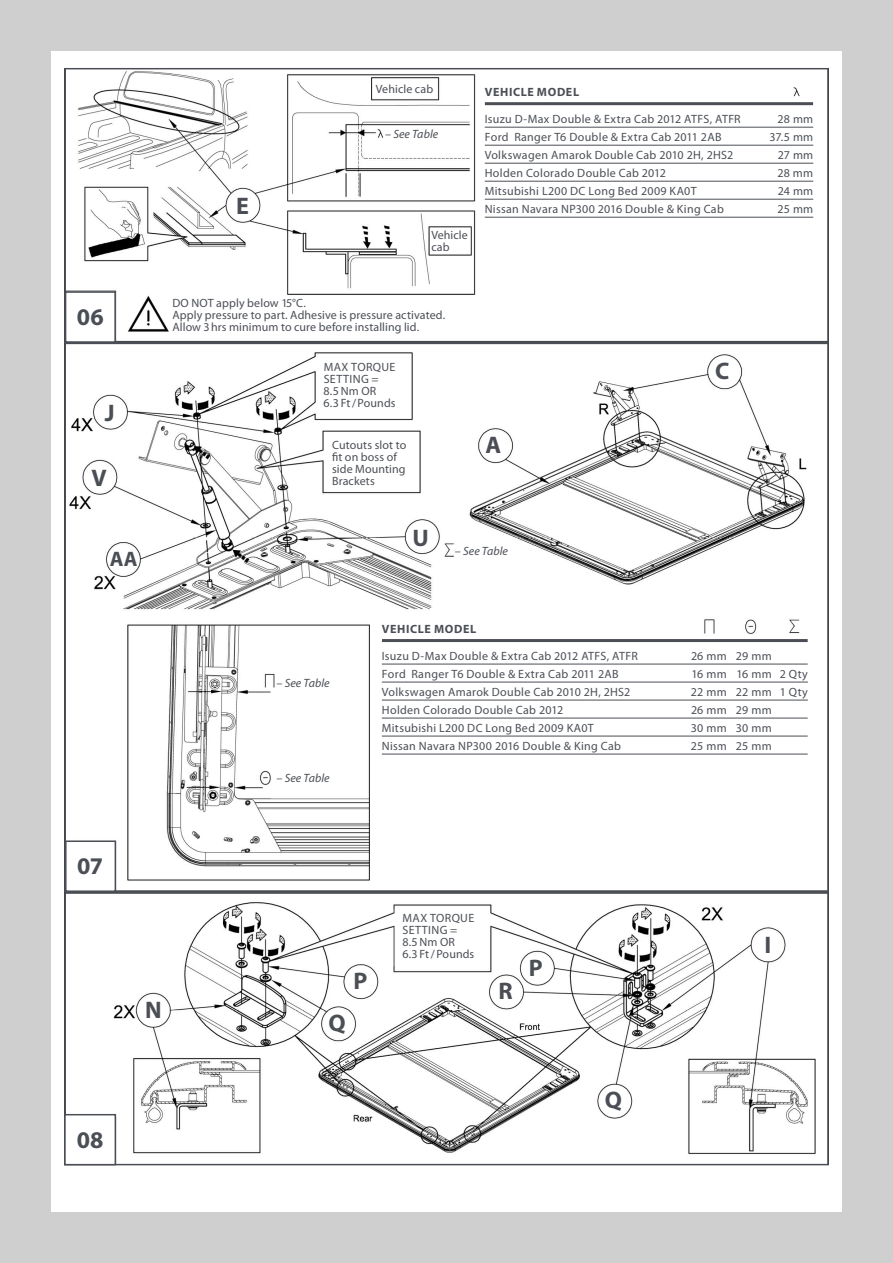
<style>
.page{position:relative;width:893px;height:1263px;background:#cecfce}
.page>*{position:absolute;margin:0;border:0;box-sizing:border-box;transform-origin:0 0}
.t1{font:700 24px "Myriad Pro";color:#4b4f55}
.t2{font:700 21px "Myriad Pro";color:#4b4f55}
.t3{font:12px/12px "Myriad Pro";letter-spacing:.02em;color:#4b4f55}
.t4{font:italic 12px "Myriad Pro";letter-spacing:.005em;color:#4b4f55}
.t5{font:700 12px "Myriad Pro";letter-spacing:.055em;color:#4b4f55}
</style>
<div class="page">
<div style="left:51px;top:51px;width:791px;height:1161px;background:#fff"></div>
<img style="left:67px;top:71px;width:759px;height:1091px">
<hr style="left:65px;top:341px;width:763px;height:3px;background:#4b4f55">
<hr style="left:65px;top:890px;width:763px;height:3px;background:#4b4f55">
<hr style="left:485px;top:102px;width:328px;height:3px;background:#4b4f55">
<hr style="left:485px;top:127px;width:328px;height:1px;background:#4b4f55">
<hr style="left:485px;top:145px;width:328px;height:1px;background:#4b4f55">
<hr style="left:485px;top:163px;width:328px;height:1px;background:#4b4f55">
<hr style="left:485px;top:181px;width:328px;height:1px;background:#4b4f55">
<hr style="left:485px;top:199px;width:328px;height:1px;background:#4b4f55">
<hr style="left:485px;top:217px;width:328px;height:1px;background:#4b4f55">
<hr style="left:382px;top:639px;width:426px;height:3px;background:#4b4f55">
<hr style="left:382px;top:664px;width:426px;height:1px;background:#4b4f55">
<hr style="left:382px;top:682px;width:426px;height:1px;background:#4b4f55">
<hr style="left:382px;top:700px;width:426px;height:1px;background:#4b4f55">
<hr style="left:382px;top:718px;width:426px;height:1px;background:#4b4f55">
<hr style="left:382px;top:736px;width:426px;height:1px;background:#4b4f55">
<hr style="left:382px;top:754px;width:426px;height:1px;background:#4b4f55">
<img style="left:794px;top:84px;width:12px;height:15px">
<img style="left:702px;top:615px;width:14px;height:21px">
<img style="left:741px;top:616px;width:21px;height:18px">
<img style="left:786px;top:618px;width:13px;height:16px">
<div style="left:65px;top:291px;width:51px;height:52px;background:#fff;border:2px solid #4b4f55"></div>
<div style="left:65px;top:840px;width:51px;height:52px;background:#fff;border:2px solid #4b4f55"></div>
<div style="left:64px;top:1114px;width:52px;height:51px;background:#fff;border:2px solid #4b4f55"></div>
<h1 class="t1" style="left:77px;top:301px;width:28px">06</h1>
<h1 class="t1" style="left:105px;top:397px;width:11px">J</h1>
<h1 class="t1" style="left:91px;top:462px;width:16px">V</h1>
<h2 class="t2" style="left:110px;top:545px;width:29px">AA</h2>
<h1 class="t1" style="left:236px;top:190px;width:12px">E</h1>
<p class="t3" style="left:376px;top:83px;width:59px">Vehicle cab</p>
<p class="t4" style="left:385px;top:126px;width:55px">– See Table</p>
<p class="t3" style="left:431px;top:229px;width:38px">Vehicle cab</p>
<p class="t5" style="left:485px;top:84px;width:96px">VEHICLE MODEL</p>
<p class="t3" style="left:485px;top:112px;width:257px">Isuzu D-Max Double &amp; Extra Cab 2012 ATFS, ATFR</p>
<p class="t3" style="left:777px;top:112px;width:37px">28 mm</p>
<p class="t3" style="left:485px;top:130px;width:238px">Ford Ranger T6 Double &amp; Extra Cab 2011 2AB</p>
<p class="t3" style="left:769px;top:130px;width:45px">37.5 mm</p>
<p class="t3" style="left:485px;top:148px;width:250px">Volkswagen Amarok Double Cab 2010 2H, 2HS2</p>
<p class="t3" style="left:778px;top:148px;width:37px">27 mm</p>
<p class="t3" style="left:485px;top:166px;width:183px">Holden Colorado Double Cab 2012</p>
<p class="t3" style="left:777px;top:166px;width:37px">28 mm</p>
<p class="t3" style="left:485px;top:184px;width:213px">Mitsubishi L200 DC Long Bed 2009 KA0T</p>
<p class="t3" style="left:778px;top:184px;width:37px">24 mm</p>
<p class="t3" style="left:485px;top:202px;width:241px">Nissan Navara NP300 2016 Double &amp; King Cab</p>
<p class="t3" style="left:777px;top:202px;width:37px">25 mm</p>
<p class="t3" style="left:172px;top:297px;width:274px;text-indent:44px">apply below 15°C.<br>Apply pressure to part. Adhesive is pressure activated.<br>Allow 3hrs minimum to cure before installing lid.</p>
<p class="t3" style="left:324px;top:361px;width:74px">MAX torque setting =<br>8.5 Nm OR<br>6.3 Ft /Pounds</p>
<p class="t3" style="left:332px;top:439px;width:76px">Cutouts slot to fit on boss of side Mounting<br>Brackets</p>
<p class="t3" style="left:172px;top:297px;width:28px">DO NOT</p>
<h1 class="t1" style="left:486px;top:429px;width:17px">A</h1>
<h1 class="t1" style="left:715px;top:355px;width:14px">C</h1>
<p class="t4" style="left:277px;top:675px;width:55px">– See Table</p>
<p class="t4" style="left:277px;top:771px;width:55px">– See Table</p>
<h1 class="t1" style="left:412px;top:522px;width:15px">U</h1>
<p class="t4" style="left:455px;top:543px;width:55px">– See Table</p>
<p class="t5" style="left:382px;top:621px;width:96px">VEHICLE MODEL</p>
<p class="t3" style="left:382px;top:649px;width:257px">Isuzu D-Max Double &amp; Extra Cab 2012 ATFS, ATFR</p>
<p class="t3" style="left:691px;top:649px;width:82px">26 mm 29 mm</p>
<p class="t3" style="left:382px;top:667px;width:238px">Ford Ranger T6 Double &amp; Extra Cab 2011 2AB</p>
<p class="t3" style="left:691px;top:667px;width:118px">16 mm 16 mm 2 Qty</p>
<p class="t3" style="left:382px;top:685px;width:250px">Volkswagen Amarok Double Cab 2010 2H, 2HS2</p>
<p class="t3" style="left:691px;top:685px;width:119px">22 mm 22 mm 1 Qty</p>
<p class="t3" style="left:382px;top:703px;width:183px">Holden Colorado Double Cab 2012</p>
<p class="t3" style="left:691px;top:703px;width:82px">26 mm 29 mm</p>
<p class="t3" style="left:382px;top:721px;width:213px">Mitsubishi L200 DC Long Bed 2009 KA0T</p>
<p class="t3" style="left:691px;top:721px;width:82px">30 mm 30 mm</p>
<p class="t3" style="left:382px;top:739px;width:241px">Nissan Navara NP300 2016 Double &amp; King Cab</p>
<p class="t3" style="left:691px;top:739px;width:82px">25 mm 25 mm</p>
<h1 class="t1" style="left:77px;top:850px;width:28px">07</h1>
<h1 class="t1" style="left:145px;top:994px;width:18px">N</h1>
<h1 class="t1" style="left:77px;top:1124px;width:28px">08</h1>
<h1 class="t1" style="left:353px;top:965px;width:15px">P</h1>
<h1 class="t1" style="left:328px;top:1007px;width:19px">Q</h1>
<p class="t3" style="left:402px;top:912px;width:74px">MAX torque setting =<br>8.5 Nm OR<br>6.3 Ft /Pounds</p>
<h1 class="t1" style="left:499px;top:975px;width:14px">R</h1>
<h1 class="t1" style="left:529px;top:952px;width:15px">P</h1>
<h1 class="t1" style="left:605px;top:1084px;width:19px">Q</h1>
<h1 class="t1" style="left:764px;top:929px;width:8px">I</h1>
</div>
